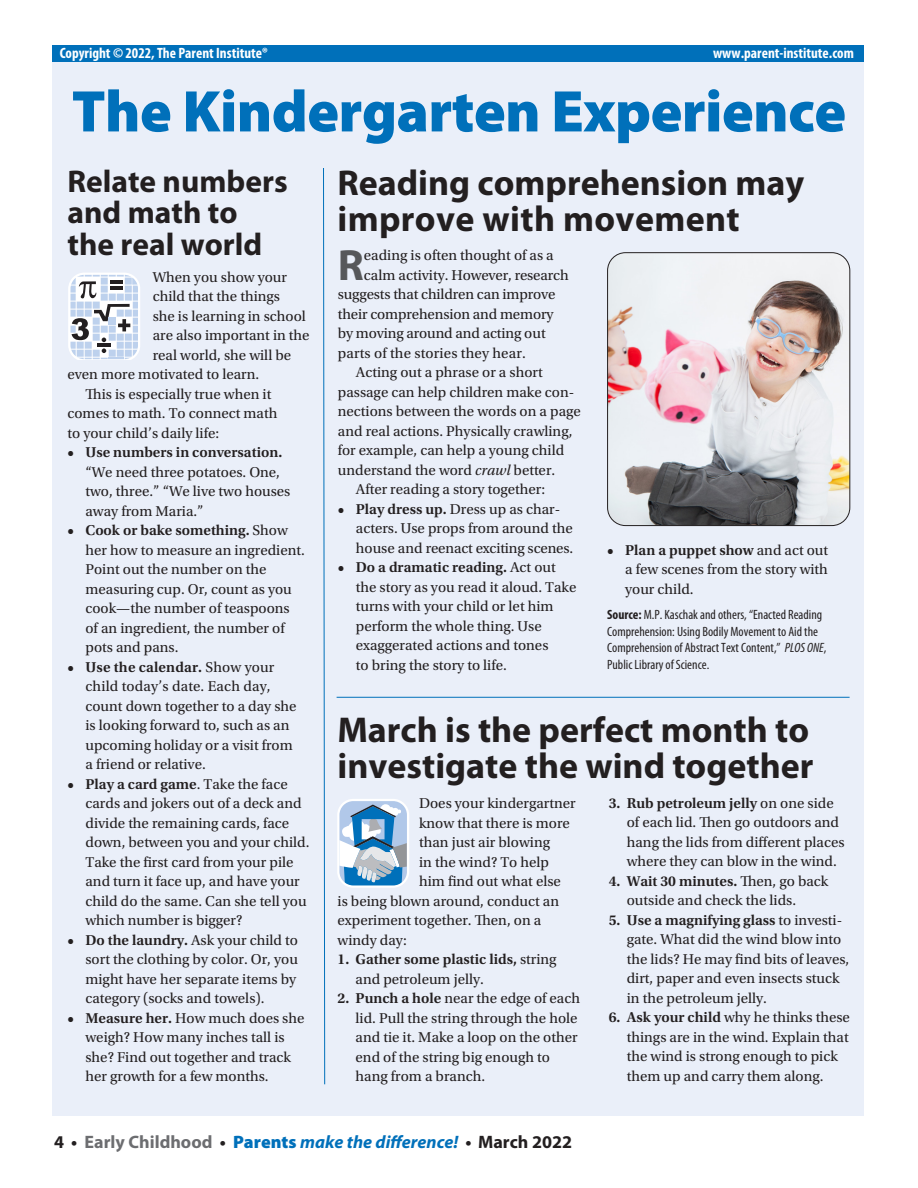
<style>
.page{position:relative;width:918px;height:1188px;background:#fff}
.page>*{position:absolute;margin:0;border:0;box-sizing:border-box;transform-origin:0 0}
.t1{font:900 59.25px "Myriad Pro";letter-spacing:-.01em;color:#0070ba}
.t2{font:700 43.95px "Myriad Pro";color:#57585a}
.t3{font:700 36px/36px "Myriad Pro";color:#231f20}
.t4{font:700 31.5px/31.5px "Myriad Pro";color:#231f20}
.t5{font:italic 700 18px "Myriad Pro";color:#0070ba}
.t6{font:15px/19.5px "Utopia Std";color:#231f20}
.t7{font:600 15px/19.5px "Utopia Std";color:#231f20}
.t8{font:700 condensed 15px "Myriad Pro";color:#fff}
.t9{font:condensed 13.5px/16.5px "Myriad Pro";color:#231f20}
.s1{font-style:italic}
.s2{font-weight:600}
.s3{font-weight:700}
.s4{font-weight:400}
.s5{font-style:normal;color:#231f20}
.s6{font-style:normal;color:#6c6d70}
.s7{font-weight:900;font-style:normal}
</style>
<div class="page">
<div style="left:52px;top:56px;width:811px;height:1060px;background:#eaeff9"></div>
<svg style="left:68px;top:273px;width:72px;height:86px"></svg>
<div style="left:52px;top:46px;width:811px;height:16px;background:#0070ba"></div>
<hr style="left:337px;top:697px;width:513px;height:1px;background:#0070ba">
<svg style="left:323px;top:168px;width:2px;height:917px;background:#76afd9"></svg>
<svg style="left:337px;top:799px;width:72px;height:89px;background:#97bad6"></svg>
<img style="left:608px;top:253px;width:242px;height:273px">
<div style="left:607px;top:252px;width:243px;height:274px;border:1px solid #231f20;border-radius:18px"></div>
<p class="t8" style="left:60px;top:43px;width:210px">Copyright © 2022, The Parent Institute®</p>
<p class="t8" style="left:713px;top:43px;width:142px">www.parent-institute.com</p>
<h1 class="t1" style="left:72px;top:72px;width:776px">The Kindergarten Experience</h1>
<h3 class="t4" style="left:68px;top:164px;width:222px">Relate numbers and math to the real world</h3>
<h3 class="t3" style="left:338px;top:164px;width:468px">Reading comprehension may improve with movement</h3>
<h2 class="t2" style="left:338px;top:236px;width:28px">R</h2>
<p class="t6" style="left:364px;top:246px;width:191px">eading is often thought of as a</p>
<p class="t6" style="left:364px;top:265px;width:206px">calm activity. However, research</p>
<p class="t6" style="left:338px;top:285px;width:219px">suggests that children can improve</p>
<p class="t6" style="left:338px;top:304px;width:217px">their comprehension and memory</p>
<p class="t6" style="left:338px;top:324px;width:210px">by moving around and acting out</p>
<p class="t6" style="left:338px;top:343px;width:189px">parts of the stories they hear.</p>
<p class="t6" style="left:356px;top:363px;width:188px">Acting out a phrase or a short</p>
<p class="t6" style="left:338px;top:382px;width:238px">passage can help children make con-</p>
<p class="t6" style="left:338px;top:402px;width:244px">nections between the words on a page</p>
<p class="t6" style="left:338px;top:421px;width:236px">and real actions. Physically crawling,</p>
<p class="t6" style="left:338px;top:441px;width:228px">for example, can help a young child</p>
<p class="t6" style="left:338px;top:460px;width:219px">understand the word <span class="s1">crawl</span> better.</p>
<p class="t6" style="left:356px;top:480px;width:191px">After reading a story together:</p>
<p class="t6" style="left:356px;top:499px;width:219px;text-indent:-18px"><span class="s2">• Play dress up.</span> Dress up as char&shy;acters. Use props from around the house and reenact exciting scenes.</p>
<p class="t6" style="left:356px;top:558px;width:222px;text-indent:-18px"><span class="s2">• Do a dramatic reading.</span> Act out the story as you read it aloud. Take turns with your child or let him perform the whole thing. Use exaggerated actions and tones<br>to bring the story to life.</p>
<p class="t6" style="left:153px;top:268px;width:136px">When you show your</p>
<p class="t6" style="left:153px;top:287px;width:129px">child that the things</p>
<p class="t6" style="left:153px;top:307px;width:155px">she is learning in school</p>
<p class="t6" style="left:153px;top:326px;width:158px">are also important in the</p>
<p class="t6" style="left:153px;top:346px;width:140px">real world, she will be</p>
<p class="t6" style="left:68px;top:365px;width:193px">even more motivated to learn.</p>
<p class="t6" style="left:86px;top:385px;width:187px">This is especially true when it</p>
<p class="t6" style="left:68px;top:404px;width:211px">comes to math. To connect math</p>
<p class="t6" style="left:68px;top:424px;width:153px">to your child’s daily life:</p>
<p class="t7" style="left:68px;top:443px;width:216px">• Use numbers in conversation.</p>
<p class="t6" style="left:86px;top:463px;width:206px">“We need three potatoes. One, two, three.” “We live two houses away from Maria.”</p>
<p class="t6" style="left:86px;top:521px;width:221px;text-indent:-18px"><span class="s2">• Cook or bake something.</span> Show her how to measure an ingredient.<br>Point out the number on the measuring cup. Or, count as you cook—the number of teaspoons of an ingredient, the number of pots and pans.</p>
<p class="t6" style="left:86px;top:658px;width:213px;text-indent:-18px"><span class="s2">• Use the calendar.</span> Show your child today’s date. Each day, count down together to a day she is looking forward to, such as an upcoming holiday or a visit from a friend or relative.</p>
<p class="t6" style="left:86px;top:775px;width:226px;text-indent:-18px"><span class="s2">• Play a card game</span>. Take the face cards and jokers out of a deck and divide the remaining cards, face down, between you and your child.<br>Take the first card from your pile and turn it face up, and have your child do the same. Can she tell you which number is bigger?</p>
<p class="t6" style="left:86px;top:931px;width:214px;text-align:justify;text-indent:-18px"><span class="s2">• Do the laundry.</span> Ask your child to sort the clothing by color. Or, you might have her separate items by category (socks and towels).</p>
<p class="t6" style="left:86px;top:1009px;width:220px;text-indent:-18px"><span class="s2">• Measure her.</span> How much does she weigh? How many inches tall is she? Find out together and track her growth for a few months.</p>
<p class="t6" style="left:625px;top:540px;width:205px;text-align:justify;text-indent:-18px"><span class="s2">• Plan a puppet show</span> and act out a few scenes from the story with your child.</p>
<p class="t9" style="left:607px;top:606px;width:221px"><span class="s3">Source:</span> M.P. Kaschak and others, “Enacted Reading Comprehension: Using Bodily Movement to Aid the Comprehension of Abstract Text Content,” <span class="s1">PLOS ONE</span>, Public Library of Science.</p>
<h3 class="t3" style="left:338px;top:711px;width:477px">March is the perfect month to investigate the wind together</h3>
<p class="t6" style="left:627px;top:793px;width:219px;text-indent:-18px"><span class="s2">3. Rub petroleum jelly</span> on one side of each lid. Then go outdoors and hang the lids from different places where they can blow in the wind.</p>
<p class="t6" style="left:627px;top:871px;width:203px;text-indent:-18px"><span class="s2">4. Wait 30 minutes.</span> Then, go back outside and check the lids.</p>
<p class="t6" style="left:627px;top:910px;width:224px;text-indent:-18px"><span class="s2">5. Use a magnifying glass</span> to investi&shy;gate. What did the wind blow into the lids? He may find bits of leaves, dirt, paper and even insects stuck in the petroleum jelly.</p>
<p class="t6" style="left:627px;top:1008px;width:225px;text-indent:-18px"><span class="s2">6. Ask your child</span> why he thinks these things are in the wind. Explain that the wind is strong enough to pick them up and carry them along.</p>
<p class="t6" style="left:419px;top:794px;width:158px">Does your kindergartner</p>
<p class="t6" style="left:419px;top:813px;width:152px">know that there is more</p>
<p class="t6" style="left:419px;top:833px;width:132px">than just air blowing</p>
<p class="t6" style="left:419px;top:852px;width:131px">in the wind? To help</p>
<p class="t6" style="left:419px;top:872px;width:143px">him find out what else</p>
<p class="t6" style="left:338px;top:891px;width:223px">is being blown around, conduct an</p>
<p class="t6" style="left:338px;top:911px;width:205px">experiment together. Then, on a</p>
<p class="t6" style="left:338px;top:930px;width:71px">windy day:</p>
<p class="t7" style="left:356px;top:950px;width:203px;text-indent:-18px">1. Gather some plastic lids, <span class="s4">string and petroleum jelly.</span></p>
<p class="t6" style="left:356px;top:989px;width:226px;text-indent:-18px"><span class="s2">2. Punch a hole</span> near the edge of each lid. Pull the string through the hole and tie it. Make a loop on the other end of the string big enough to hang from a branch.</p>
<p class="t5" style="left:54px;top:1130px;width:520px"><span class="s5">4 •</span> <span class="s6">Early Childhood</span> <span class="s5">•</span> <span class="s7">Parents</span> make the difference! <span class="s5">• March 2022</span></p>
</div>
